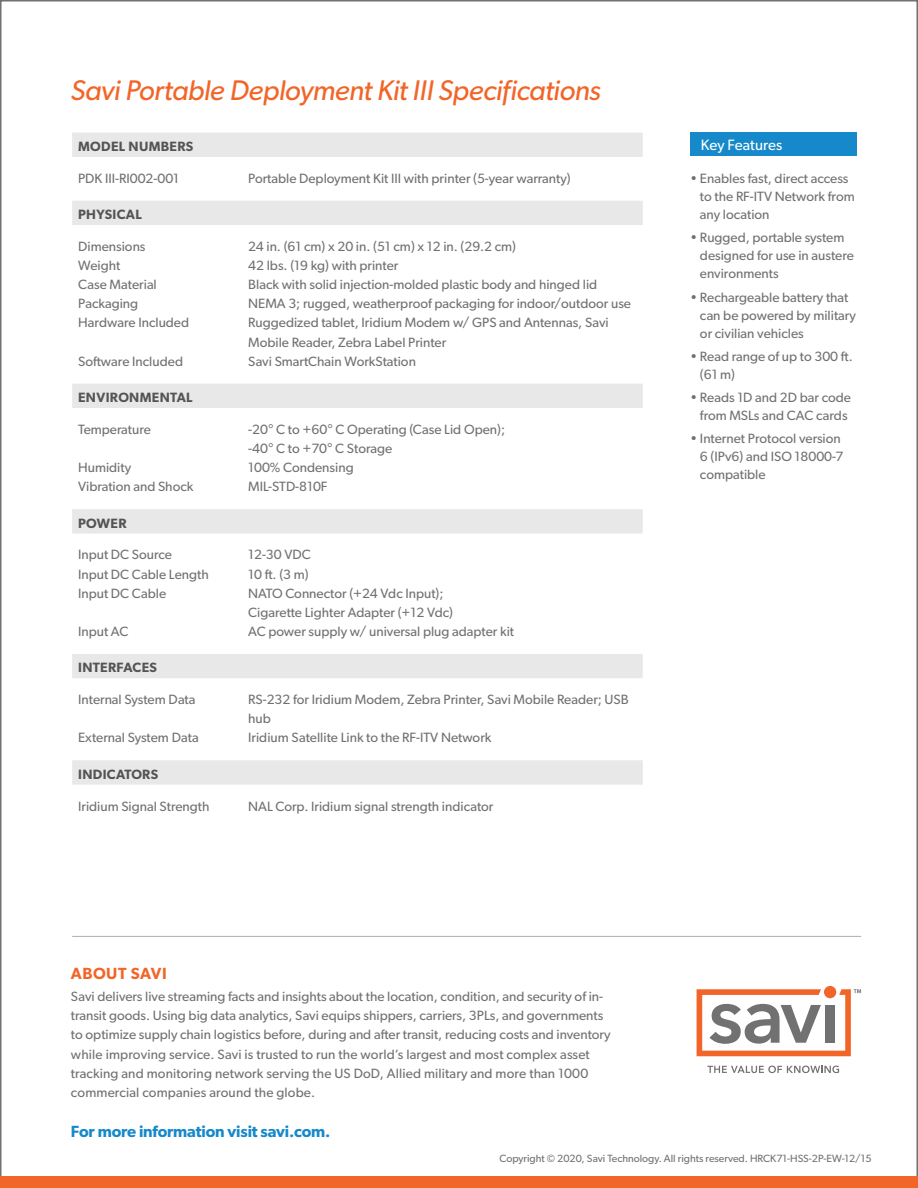
<style>
.page{position:relative;width:918px;height:1188px;background:#fff}
.page>*{position:absolute;margin:0;border:0;box-sizing:border-box;transform-origin:0 0}
.t1{font:italic 28.5px "Gibson";letter-spacing:-.015em;color:#f26529}
.t2{font:600 16.2px "Gibson";letter-spacing:-.01em;color:#1689ca}
.t3{font:600 16.2px "Gibson";letter-spacing:.03em;color:#f26529}
.t4{font:15px "Gibson";color:#fff}
.t5{font:13.5px/19.2px "Gibson";color:#717172}
.t6{font:13.5px/18px "Gibson";color:#717171}
.t7{font:600 13.5px "Gibson";letter-spacing:.025em;color:#545456}
.t8{font:10.5px "Gibson";color:#717073}
</style>
<div class="page">
<div style="left:0;top:1176px;width:918px;height:12px;background:#f26529"></div>
<svg style="left:72px;top:133px;width:571px;height:652px"></svg>
<hr style="left:72px;top:936px;width:789px;height:1px;background:#b6b5b8">
<svg style="left:824px;top:986px;width:12px;height:12px"></svg>
<svg style="left:707px;top:1066px;width:132px;height:7px"></svg>
<svg style="left:697px;top:989px;width:164px;height:67px"></svg>
<div style="left:690px;top:133px;width:166px;height:23px;background:#1689ca"></div>
<h1 class="t1" style="left:71px;top:73px;width:532px">Savi Portable Deployment Kit III Specifications</h1>
<p class="t7" style="left:78px;top:138px;width:117px">MODEL NUMBERS</p>
<p class="t6" style="left:78px;top:169px;width:102px">PDK III-RI002-001</p>
<p class="t5" style="left:248px;top:168px;width:324px">Portable Deployment Kit III with printer (5-year warranty)</p>
<p class="t7" style="left:78px;top:206px;width:65px">PHYSICAL</p>
<p class="t5" style="left:78px;top:236px;width:113px">Dimensions<br>Weight<br>Case Material<br>Packaging<br>Hardware Included</p>
<p class="t5" style="left:78px;top:351px;width:106px">Software Included</p>
<p class="t5" style="left:248px;top:236px;width:384px">24 in. (61 cm) x 20 in. (51 cm) x 12 in. (29.2 cm)<br>42 lbs. (19 kg) with printer<br>Black with solid injection-molded plastic body and hinged lid NEMA 3; rugged, weatherproof packaging for indoor/outdoor use Ruggedized tablet, Iridium Modem w/ GPS and Antennas, Savi Mobile Reader, Zebra Label Printer<br>Savi SmartChain WorkStation</p>
<p class="t7" style="left:78px;top:389px;width:116px">ENVIRONMENTAL</p>
<p class="t5" style="left:78px;top:419px;width:74px">Temperature</p>
<p class="t5" style="left:78px;top:458px;width:117px">Humidity<br>Vibration and Shock</p>
<p class="t7" style="left:78px;top:515px;width:50px">POWER</p>
<p class="t5" style="left:78px;top:545px;width:132px">Input DC Source<br>Input DC Cable Length<br>Input DC Cable</p>
<p class="t5" style="left:78px;top:621px;width:52px">Input AC</p>
<p class="t7" style="left:78px;top:660px;width:80px">INTERFACES</p>
<p class="t5" style="left:78px;top:690px;width:119px">Internal System Data</p>
<p class="t5" style="left:78px;top:728px;width:122px">External System Data</p>
<p class="t5" style="left:248px;top:419px;width:258px">-20° C to +60° C Operating (Case Lid Open); -40° C to +70° C Storage<br>100% Condensing<br>MIL-STD-810F</p>
<p class="t5" style="left:248px;top:545px;width:267px">12-30 VDC<br>10 ft. (3 m)<br>NATO Connector (+24 Vdc Input);<br>Cigarette Lighter Adapter (+12 Vdc)<br>AC power supply w/ universal plug adapter kit</p>
<p class="t5" style="left:248px;top:690px;width:382px">RS-232 for Iridium Modem, Zebra Printer, Savi Mobile Reader; USB hub<br>Iridium Satellite Link to the RF-ITV Network</p>
<p class="t7" style="left:78px;top:766px;width:82px">INDICATORS</p>
<p class="t5" style="left:78px;top:796px;width:133px">Iridium Signal Strength</p>
<p class="t5" style="left:248px;top:796px;width:247px">NAL Corp. Iridium signal strength indicator</p>
<p class="t4" style="left:701px;top:136px;width:83px">Key Features</p>
<p class="t6" style="left:700px;top:169px;width:156px;text-indent:-10px">• Enables fast, direct access to the RF-ITV Network from any location</p>
<p class="t6" style="left:700px;top:228px;width:156px;text-indent:-10px">• Rugged, portable system designed for use in austere environments</p>
<p class="t6" style="left:700px;top:288px;width:157px;text-indent:-10px">• Rechargeable battery that can be powered by military or civilian vehicles</p>
<p class="t6" style="left:700px;top:347px;width:154px;text-indent:-10px">• Read range of up to 300 ft. (61 m)</p>
<p class="t6" style="left:690px;top:388px;width:163px;text-align:center">• Reads 1D and 2D bar code from MSLs and CAC cards</p>
<p class="t6" style="left:700px;top:429px;width:145px;text-indent:-10px">• Internet Protocol version<br>6 (IPv6) and ISO 18000-7 compatible</p>
<p class="t3" style="left:71px;top:964px;width:97px">ABOUT SAVI</p>
<p class="t6" style="left:71px;top:987px;width:541px;line-height:19.2px">Savi delivers live streaming facts and insights about the location, condition, and security of in&shy;transit goods. Using big data analytics, Savi equips shippers, carriers, 3PLs, and governments to optimize supply chain logistics before, during and after transit, reducing costs and inventory while improving service. Savi is trusted to run the world’s largest and most complex asset tracking and monitoring network serving the US DoD, Allied military and more than 1000 commercial companies around the globe.</p>
<p class="t2" style="left:71px;top:1122px;width:261px">For more information visit savi.com.</p>
<p class="t8" style="left:500px;top:1152px;width:373px">Copyright © 2020, Savi Technology. All rights reserved. HRCK71-HSS-2P-EW-12/15</p>
</div>
